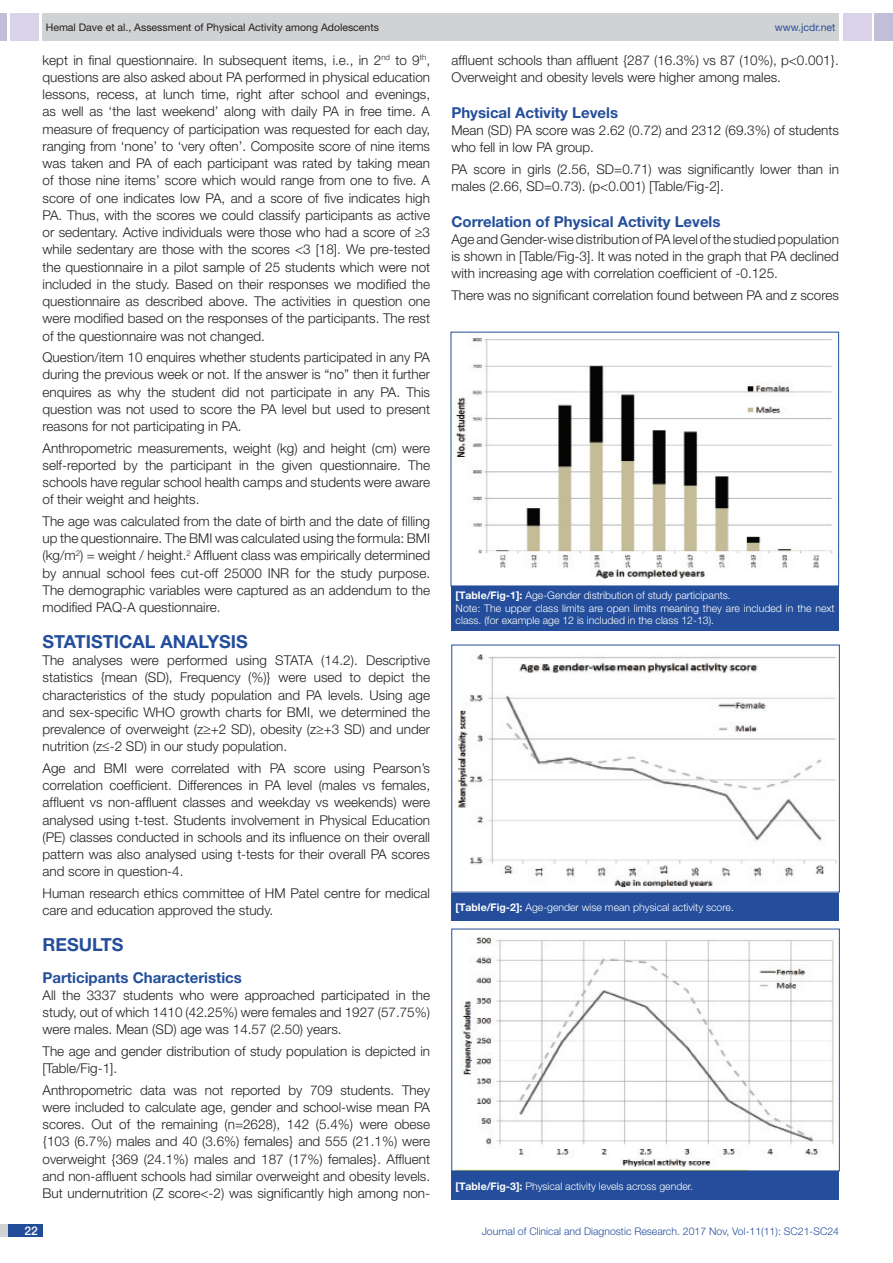
<style>
.page{position:relative;width:893px;height:1263px;background:#fff}
.page>*{position:absolute;margin:0;border:0;box-sizing:border-box;transform-origin:0 0}
.Heading{font:700 18px "Helvetica Neue";color:#244e9b}
.HEAD_2{font:700 15px "Helvetica Neue";color:#244e9b}
.Body_text{font:300 13.5px/17.2px "Helvetica Neue";color:#231f20;text-align:justify}
.t1{font:500 12px "Helvetica Neue";color:#fff}
.tb_txt{font:300 10.5px/12.6px "Helvetica Neue";color:#fff}
.t2{font:300 10.5px "Helvetica Neue";color:#244e9b}
.t3{font:10.5px "Helvetica Neue";color:#231f20}
.t4{font:10.5px "Helvetica Neue";color:#244e9b}
.s1{font-weight:700}
</style>
<div class="page">
<div style="left:0;top:13px;width:7px;height:28px;background:#c2bed7"></div>
<div style="left:10px;top:13px;width:29px;height:28px;background:#d9d2e8"></div>
<div style="left:43px;top:13px;width:796px;height:28px;background:#d1d2d4"></div>
<div style="left:875px;top:13px;width:18px;height:28px;background:#c2bed7"></div>
<div style="left:843px;top:13px;width:29px;height:28px;background:#d9d2e8"></div>
<div style="left:0;top:1224px;width:43px;height:13px;background:#d1d2d4"></div>
<div style="left:8px;top:1224px;width:35px;height:13px;background:#214c99"></div>
<div style="left:451px;top:584px;width:388px;height:47px;background:#244e9b"></div>
<div style="left:451px;top:1171px;width:388px;height:28px;background:#244e9b"></div>
<div style="left:451px;top:892px;width:388px;height:29px;background:#244e9b"></div>
<img style="left:453px;top:338px;width:380px;height:241px">
<img style="left:461px;top:937px;width:373px;height:230px">
<div style="left:451px;top:929px;width:389px;height:242px;border:1px solid #244e9b"></div>
<img style="left:457px;top:654px;width:380px;height:234px">
<div style="left:451px;top:645px;width:389px;height:247px;border:1px solid #244e9b"></div>
<p class="t3" style="left:46px;top:21px;width:335px">Hemal Dave et al., Assessment of Physical Activity among Adolescents</p>
<p class="t4" style="left:775px;top:21px;width:62px">www.jcdr.net</p>
<p class="Body_text" style="left:43px;top:51px;width:389px">kept in final questionnaire. In subsequent items, i.e., in 2<sup>nd</sup> to 9<sup>th</sup>, questions are also asked about PA performed in physical education lessons, recess, at lunch time, right after school and evenings, as well as ‘the last weekend’ along with daily PA in free time. A measure of frequency of participation was requested for each day, ranging from ‘none’ to ‘very often’. Composite score of nine items was taken and PA of each participant was rated by taking mean of those nine items’ score which would range from one to five. A score of one indicates low PA, and a score of five indicates high PA. Thus, with the scores we could classify participants as active or sedentary. Active individuals were those who had a score of ≥3 while sedentary are those with the scores &lt;3 [18]. We pre-tested the questionnaire in a pilot sample of 25 students which were not included in the study. Based on their responses we modified the questionnaire as described above. The activities in question one were modified based on the responses of the participants. The rest of the questionnaire was not changed.</p>
<p class="Body_text" style="left:43px;top:348px;width:389px">Question/item 10 enquires whether students participated in any PA during the previous week or not. If the answer is “no” then it further enquires as why the student did not participate in any PA. This question was not used to score the PA level but used to present reasons for not participating in PA.</p>
<p class="Body_text" style="left:43px;top:439px;width:389px">Anthropometric measurements, weight (kg) and height (cm) were self-reported by the participant in the given questionnaire. The schools have regular school health camps and students were aware of their weight and heights.</p>
<p class="Body_text" style="left:43px;top:512px;width:389px">The age was calculated from the date of birth and the date of filling up the questionnaire. The BMI was calculated using the formula: BMI (kg/m<sup>2</sup>) = weight / height.<sup>2</sup> Affluent class was empirically determined by annual school fees cut-off 25000 INR for the study purpose.<br>The demographic variables were captured as an addendum to the modified PAQ-A questionnaire.</p>
<p class="Heading" style="left:43px;top:630px;width:23px">Statistical</p>
<p class="Heading" style="left:161px;top:630px;width:25px">Anal</p>
<p class="Heading" style="left:207px;top:630px;width:23px">ysis</p>
<p class="Body_text" style="left:43px;top:651px;width:389px">The analyses were performed using STATA (14.2). Descriptive statistics {mean (SD), Frequency (%)} were used to depict the characteristics of the study population and PA levels. Using age and sex-specific WHO growth charts for BMI, we determined the prevalence of overweight (z≥+2 SD), obesity (z≥+3 SD) and under nutrition (z≤-2 SD) in our study population.</p>
<p class="Body_text" style="left:43px;top:759px;width:389px">Age and BMI were correlated with PA score using Pearson’s correlation coefficient. Differences in PA level (males vs females, affluent vs non-affluent classes and weekday vs weekends) were analysed using t-test. Students involvement in Physical Education (PE) classes conducted in schools and its influence on their overall pattern was also analysed using t-tests for their overall PA scores and score in question-4.</p>
<p class="Body_text" style="left:43px;top:884px;width:389px">Human research ethics committee of HM Patel centre for medical care and education approved the study.</p>
<p class="Heading" style="left:43px;top:933px;width:83px">RESULTS</p>
<p class="HEAD_2" style="left:43px;top:968px;width:201px">Participants Characteristics</p>
<p class="Body_text" style="left:43px;top:986px;width:389px">All the 3337 students who were approached participated in the study, out of which 1410 (42.25%) were females and 1927 (57.75%) were males. Mean (SD) age was 14.57 (2.50) years.</p>
<p class="Body_text" style="left:43px;top:1042px;width:389px">The age and gender distribution of study population is depicted in [Table/Fig-1].</p>
<p class="Body_text" style="left:43px;top:1081px;width:389px">Anthropometric data was not reported by 709 students. They were included to calculate age, gender and school-wise mean PA scores. Out of the remaining (n=2628), 142 (5.4%) were obese {103 (6.7%) males and 40 (3.6%) females} and 555 (21.1%) were overweight {369 (24.1%) males and 187 (17%) females}. Affluent and non-affluent schools had similar overweight and obesity levels.<br>But undernutrition (Z score&lt;-2) was significantly high among non-</p>
<p class="Body_text" style="left:451px;top:51px;width:389px">affluent schools than affluent {287 (16.3%) vs 87 (10%), p&lt;0.001}.<br>Overweight and obesity levels were higher among males.</p>
<p class="HEAD_2" style="left:451px;top:103px;width:168px">Physical Activity Levels</p>
<p class="Body_text" style="left:451px;top:121px;width:389px">Mean (SD) PA score was 2.62 (0.72) and 2312 (69.3%) of students who fell in low PA group.</p>
<p class="Body_text" style="left:451px;top:160px;width:389px">PA score in girls (2.56, SD=0.71) was significantly lower than in males (2.66, SD=0.73). (p&lt;0.001) [Table/Fig-2].</p>
<p class="HEAD_2" style="left:451px;top:212px;width:271px">Correlation of Physical Activity Levels</p>
<p class="Body_text" style="left:451px;top:230px;width:389px">Age and Gender-wise distribution of PA level of the studied population is shown in [Table/Fig-3]. It was noted in the graph that PA declined with increasing age with correlation coefficient of -0.125.</p>
<p class="Body_text" style="left:451px;top:286px;width:389px">There was no significant correlation found between PA and z scores</p>
<p class="tb_txt" style="left:456px;top:589px;width:277px"><span class="s1">[Table/Fig-1]:</span> Age-Gender distribution of study participants.</p>
<p class="tb_txt" style="left:456px;top:601px;width:381px">Note: The upper class limits are open limits meaning they are included in the next class. (for example age 12 is included in the class 12-13).</p>
<p class="tb_txt" style="left:456px;top:900px;width:280px"><span class="s1">[Table/Fig-2]:</span> Age-gender wise mean physical activity score.</p>
<p class="tb_txt" style="left:456px;top:1179px;width:239px"><span class="s1">[Table/Fig-3]:</span> Physical activity levels across gender.</p>
<p class="t1" style="left:24px;top:1223px;width:15px">22</p>
<p class="t2" style="left:482px;top:1225px;width:359px">Journal of Clinical and Diagnostic Research. 2017 Nov, Vol-11(11): SC21-SC24</p>
</div>
